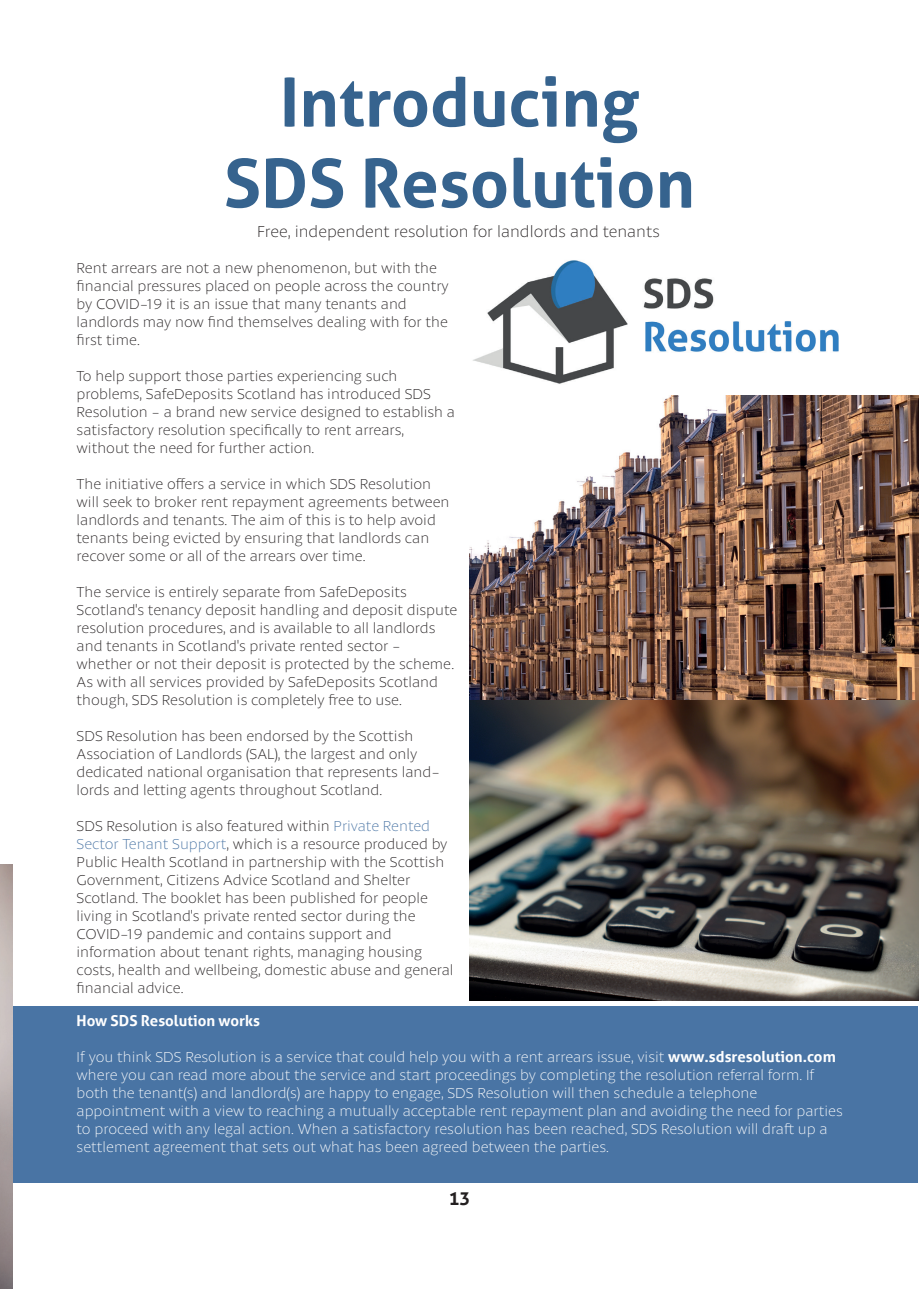
<style>
.page{position:relative;width:919px;height:1289px;background:#fff}
.page>*{position:absolute;margin:0;border:0;box-sizing:border-box;transform-origin:0 0}
.t1{font:700 67.5px "Aller";color:#36638e}
.t2{font:700 18px "Aller";color:#231f20}
.t3{font:100 16.5px "Petala Pro";color:#231f20}
.t4{font:100 15px/18px "Petala Pro";color:#231f20}
.t5{font:100 15px/18px "Petala Pro";color:#fff}
.t6{font:700 15px "Aller";color:#fff}
.s1{color:#4974a4}
.s2{font-family:"Aller";font-weight:700}
</style>
<div class="page">
<img style="left:0;top:864px;width:13px;height:424px">
<div style="left:14px;top:1006px;width:904px;height:176px;background:#4974a4"></div>
<img style="left:469px;top:395px;width:449px;height:605px">
<img style="left:473px;top:260px;width:366px;height:124px">
<p class="t1" style="left:280px;top:61px;width:361px">Introducing</p>
<p class="t1" style="left:224px;top:142px;width:472px">SDS Resolution</p>
<p class="t3" style="left:257px;top:223px;width:404px">Free, independent resolution for landlords and tenants</p>
<p class="t4" style="left:77px;top:259px;width:374px">Rent arrears are not a new phenomenon, but with the financial pressures placed on people across the country by COVID-19 it is an issue that many tenants and</p>
<p class="t4" style="left:77px;top:313px;width:373px">landlords may now find themselves dealing with for the first time.</p>
<p class="t4" style="left:77px;top:367px;width:322px">To help support those parties experiencing such</p>
<p class="t4" style="left:77px;top:385px;width:380px">problems, SafeDeposits Scotland has introduced SDS<br>Resolution - a brand new service designed to establish a satisfactory resolution specifically to rent arrears,</p>
<p class="t4" style="left:77px;top:439px;width:239px">without the need for further action.</p>
<p class="t4" style="left:77px;top:475px;width:374px">The initiative offers a service in which SDS Resolution will seek to broker rent repayment agreements between landlords and tenants. The aim of this is to help avoid tenants being evicted by ensuring that landlords can recover some or all of the arrears over time.</p>
<p class="t4" style="left:77px;top:583px;width:332px">The service is entirely separate from SafeDeposits</p>
<p class="t4" style="left:77px;top:601px;width:382px">Scotland's tenancy deposit handling and deposit dispute</p>
<p class="t4" style="left:77px;top:619px;width:360px">resolution procedures, and is available to all landlords and tenants in Scotland's private rented sector -</p>
<p class="t4" style="left:77px;top:655px;width:379px">whether or not their deposit is protected by the scheme.<br>As with all services provided by SafeDeposits Scotland though, SDS Resolution is completely free to use.</p>
<p class="t4" style="left:77px;top:727px;width:338px">SDS Resolution has been endorsed by the Scottish</p>
<p class="t4" style="left:77px;top:745px;width:342px">Association of Landlords (SAL), the largest and only</p>
<p class="t4" style="left:77px;top:763px;width:365px">dedicated national organisation that represents land&shy;lords and letting agents throughout Scotland.</p>
<p class="t4" style="left:77px;top:817px;width:372px">SDS Resolution is also featured within <span class="s1">Private Rented Sector Tenant Support</span>, which is a resource produced by Public Health Scotland in partnership with the Scottish Government, Citizens Advice Scotland and Shelter</p>
<p class="t4" style="left:77px;top:889px;width:353px">Scotland. The booklet has been published for people living in Scotland's private rented sector during the</p>
<p class="t4" style="left:77px;top:925px;width:317px">COVID-19 pandemic and contains support and</p>
<p class="t4" style="left:77px;top:943px;width:378px">information about tenant rights, managing housing costs, health and wellbeing, domestic abuse and general financial advice.</p>
<p class="t6" style="left:77px;top:1011px;width:185px">How SDS Resolution works</p>
<p class="t5" style="left:77px;top:1048px;width:760px">If you think SDS Resolution is a service that could help you with a rent arrears issue, visit <span class="s2">www.sdsresolution.com </span>where you can read more about the service and start proceedings by completing the resolution referral form. If both the tenant(s) and landlord(s) are happy to engage, SDS Resolution will then schedule a telephone</p>
<p class="t5" style="left:77px;top:1102px;width:767px">appointment with a view to reaching a mutually acceptable rent repayment plan and avoiding the need for parties to proceed with any legal action. When a satisfactory resolution has been reached, SDS Resolution will draft up a settlement agreement that sets out what has been agreed between the parties.</p>
<p class="t2" style="left:448px;top:1187px;width:23px">13</p>
</div>
